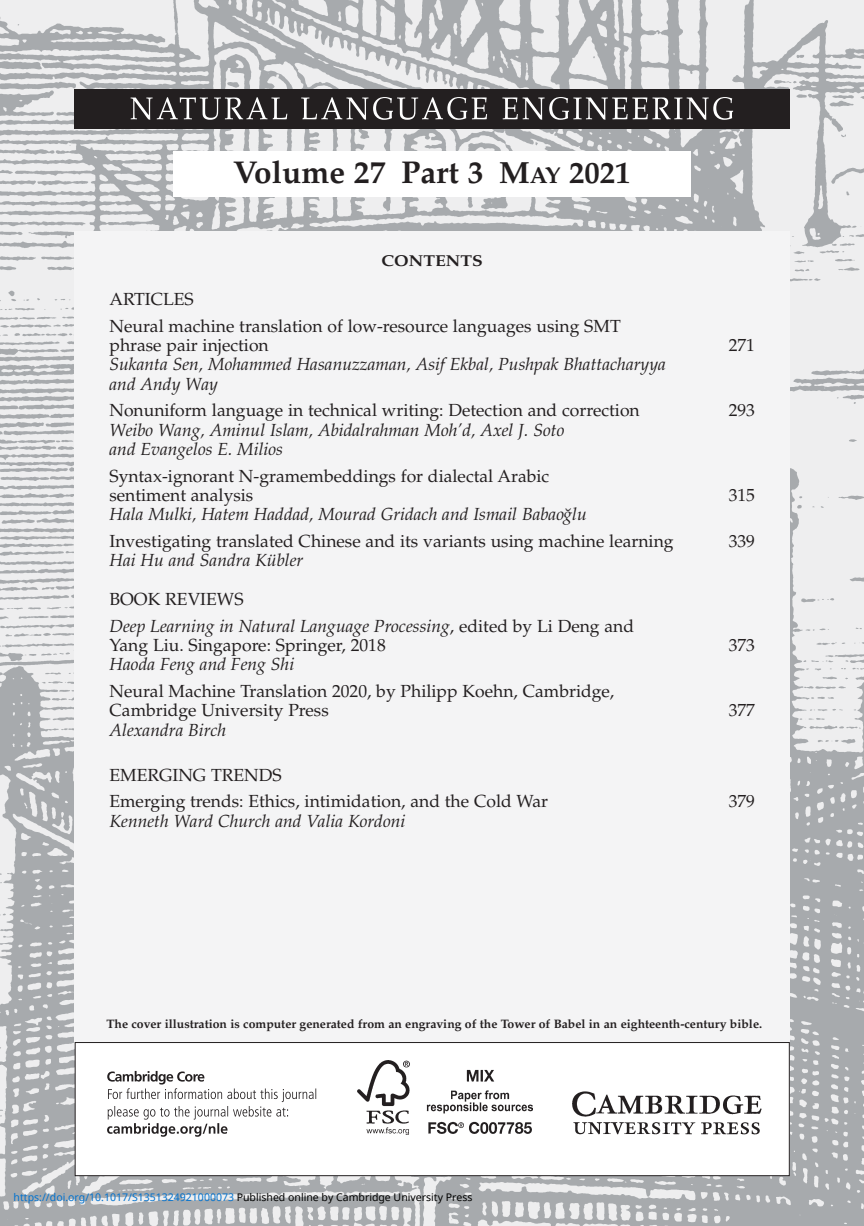
<style>
.page{position:relative;width:864px;height:1226px;background:#fff}
.page>*{position:absolute;margin:0;border:0;box-sizing:border-box;transform-origin:0 0}
.t1{font:700 31.5px "Palatino LT Pro";color:#231f20}
.t2{font:17.5px/26.6px "Palatino LT Pro";color:#231f20}
.t3{font:italic 17.5px/19.2px "Palatino LT Pro";color:#231f20}
.t4{font:700 15.75px "Palatino LT Pro";color:#231f20;scale:1.11 1}
.t5{font:700 12.25px "Palatino LT Pro";color:#231f20}
.t6{font:10.5px "Noto Sans";color:#0172cf}
.s1{font-size:30.62px}
.s2{font-size:22.93px}
.s3{font-style:normal}
.s4{color:#000}
</style>
<div class="page">
<img style="left:0;top:0;width:863px;height:1225px">
<div style="left:173px;top:151px;width:517px;height:46px;background:#fff"></div>
<div style="left:75px;top:89px;width:714px;height:40px;background:#231f20"></div>
<svg style="left:131px;top:97px;width:156px;height:23px"></svg>
<svg style="left:301px;top:97px;width:186px;height:23px"></svg>
<svg style="left:502px;top:97px;width:230px;height:23px"></svg>
<img style="left:862px;top:1054px;width:1px;height:127px">
<div style="left:75px;top:231px;width:714px;height:815px;background:#f4f4f5"></div>
<div style="left:75px;top:1042px;width:714px;height:133px;background:#fff"></div>
<div style="left:75px;top:1041px;width:714px;height:134px;border:1px solid #231f20"></div>
<img style="left:572px;top:1091px;width:190px;height:44px">
<img style="left:357px;top:1060px;width:175px;height:74px">
<svg style="left:107px;top:1070px;width:209px;height:66px"></svg>
<h1 class="t1" style="left:233px;top:152px;width:398px">Volume 27 Part 3 <span class="s1">M</span><span class="s2">ay</span> <span class="s1">2021</span></h1>
<p class="t4" style="left:381px;top:251px;width:93px">CONTENTS</p>
<p class="t2" style="left:109px;top:286px;width:512px">ARTICLEs<br>Neural machine translation of low-resource languages using SMT</p>
<p class="t2" style="left:109px;top:332px;width:161px">phrase pair injection</p>
<p class="t2" style="left:728px;top:332px;width:28px">271</p>
<p class="t3" style="left:109px;top:355px;width:557px">Sukanta Sen, Mohammed Hasanuzzaman, Asif Ekbal, Pushpak Bhattacharyya and Andy Way</p>
<p class="t2" style="left:109px;top:397px;width:531px">Nonuniform language in technical writing: Detection and correction</p>
<p class="t2" style="left:728px;top:397px;width:28px">293</p>
<p class="t3" style="left:109px;top:420px;width:456px">Weibo Wang, Aminul Islam, Abidalrahman Moh’d, Axel J. Soto and Evangelos E. Milios</p>
<p class="t2" style="left:109px;top:466px;width:441px;line-height:19.2px">Syntax-ignorant N-gramembeddings for dialectal Arabic sentiment analysis</p>
<p class="t2" style="left:728px;top:481px;width:28px">315</p>
<p class="t3" style="left:109px;top:504px;width:478px">Hala Mulki, Hatem Haddad, Mourad Gridach and Ismail Babao˘glu</p>
<p class="t2" style="left:109px;top:527px;width:565px">Investigating translated Chinese and its variants using machine learning</p>
<p class="t2" style="left:728px;top:527px;width:28px">339</p>
<p class="t3" style="left:109px;top:550px;width:195px">Hai Hu and Sandra Kübler</p>
<p class="t2" style="left:109px;top:586px;width:79px">Book Revie</p>
<p class="t3" style="left:109px;top:586px;width:526px;line-height:26.6px;text-indent:107px"><span class="s3">wS<br></span>Deep Learning in Natural Language Processing<span class="s3">, edited by Li Deng and</span></p>
<p class="t2" style="left:109px;top:632px;width:278px">Yang Liu. Singapore: Springer, 2018</p>
<p class="t2" style="left:728px;top:632px;width:28px">373</p>
<p class="t3" style="left:109px;top:655px;width:186px">Haoda Feng and Feng Shi</p>
<p class="t2" style="left:109px;top:681px;width:506px;line-height:19.2px">Neural Machine Translation 2020, by Philipp Koehn, Cambridge,<br>Cambridge University Press</p>
<p class="t2" style="left:728px;top:697px;width:28px">377</p>
<p class="t3" style="left:109px;top:720px;width:118px">Alexandra Birch</p>
<p class="t2" style="left:109px;top:761px;width:440px">EMERGING TRENDS<br>Emerging trends: Ethics, intimidation, and the Cold War</p>
<p class="t2" style="left:728px;top:788px;width:28px">379</p>
<p class="t3" style="left:109px;top:811px;width:297px">Kenneth Ward Church and Valia Kordoni</p>
<p class="t5" style="left:106px;top:1016px;width:657px">The cover illustration is computer generated from an engraving of the Tower of Babel in an eighteenth-century bible.</p>
<p class="t6" style="left:14px;top:1189px;width:460px">https://doi.org/10.1017/S1351324921000073 <span class="s4">Published online by Cambridge University Press</span></p>
</div>
